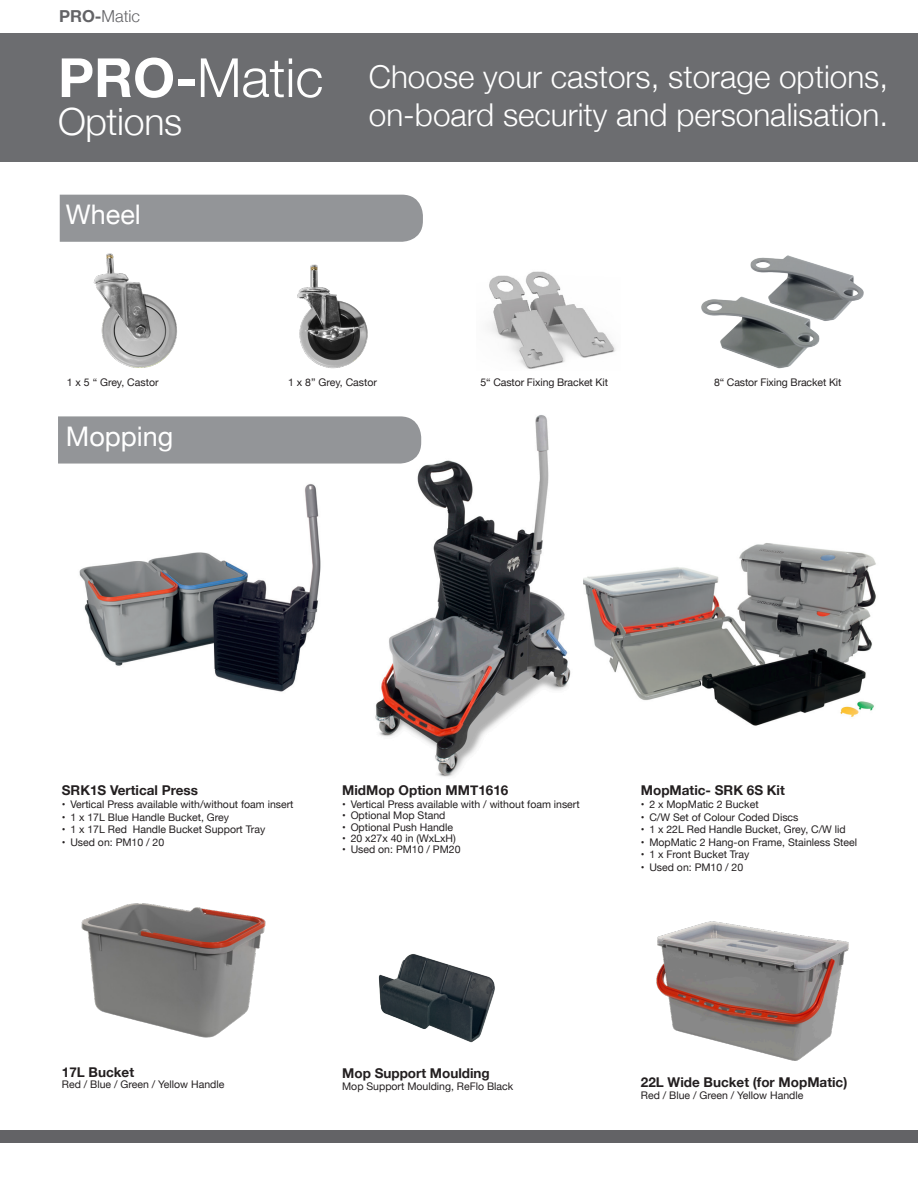
<style>
.page{position:relative;width:918px;height:1188px;background:#fff}
.page>*{position:absolute;margin:0;border:0;box-sizing:border-box;transform-origin:0 0}
.t1{font:300 54px "Helvetica Neue";color:#fff}
.t2{font:300 37.5px "Helvetica Neue";letter-spacing:-.01em;color:#fff}
.t3{font:300 31.5px/37.5px "Helvetica Neue";color:#fff}
.t4{font:27px "Helvetica Neue";color:#fff}
.t5{font:300 16.5px "Helvetica Neue";color:#636366}
.t6{font:700 13.5px "Helvetica Neue";color:#231f20}
.t7{font:10.5px "Helvetica Neue";color:#231f20}
.s1{font-weight:700}
</style>
<div class="page">
<div style="left:0;top:34px;width:918px;height:128px;background:#6c6d70"></div>
<img style="left:378px;top:954px;width:117px;height:89px">
<img style="left:81px;top:903px;width:185px;height:135px">
<img style="left:656px;top:921px;width:193px;height:140px">
<img style="left:297px;top:264px;width:71px;height:105px">
<img style="left:93px;top:253px;width:84px;height:115px">
<img style="left:79px;top:484px;width:242px;height:208px">
<img style="left:583px;top:543px;width:293px;height:183px">
<img style="left:375px;top:415px;width:196px;height:362px">
<img style="left:701px;top:255px;width:163px;height:114px">
<img style="left:488px;top:271px;width:128px;height:98px">
<div style="left:60px;top:195px;width:363px;height:47px;background:#939598"></div>
<div style="left:58px;top:416px;width:363px;height:48px;background:#939598"></div>
<div style="left:0;top:1130px;width:918px;height:12px;background:#636366"></div>
<p class="t5" style="left:59px;top:3px;width:83px"><span class="s1">PRO-</span>Matic</p>
<p class="t1" style="left:58px;top:34px;width:267px"><span class="s1">PRO-</span>Matic</p>
<p class="t2" style="left:58px;top:91px;width:126px">Options</p>
<p class="t4" style="left:66px;top:195px;width:77px">Wheel</p>
<p class="t3" style="left:369px;top:56px;width:521px">Choose your castors, storage options, on-board security and personalisation.</p>
<p class="t7" style="left:67px;top:374px;width:93px">1 x 5 “ Grey, Castor</p>
<p class="t7" style="left:288px;top:374px;width:90px">1 x 8” Grey, Castor</p>
<p class="t7" style="left:481px;top:374px;width:129px">5“ Castor Fixing Bracket Kit</p>
<p class="t7" style="left:714px;top:374px;width:129px">8“ Castor Fixing Bracket Kit</p>
<p class="t4" style="left:66px;top:417px;width:109px">Mopping</p>
<p class="t6" style="left:62px;top:780px;width:138px">SRK1S Vertical Press</p>
<p class="t7" style="left:62px;top:797px;width:233px">• Vertical Press available with/without foam insert</p>
<p class="t7" style="left:62px;top:809px;width:169px">• 1 x 17L Blue Handle Bucket, Grey</p>
<p class="t7" style="left:62px;top:822px;width:205px">• 1 x 17L Red Handle Bucket Support Tray</p>
<p class="t7" style="left:62px;top:835px;width:104px">• Used on: PM10 / 20</p>
<p class="t6" style="left:342px;top:780px;width:168px">MidMop Option MMT1616</p>
<p class="t7" style="left:342px;top:797px;width:239px">• Vertical Press available with / without foam insert</p>
<p class="t7" style="left:342px;top:808px;width:105px">• Optional Mop Stand</p>
<p class="t7" style="left:342px;top:819px;width:113px">• Optional Push Handle</p>
<p class="t7" style="left:342px;top:830px;width:115px">• 20 x27x 40 in (WxLxH)</p>
<p class="t7" style="left:342px;top:842px;width:120px">• Used on: PM10 / PM20</p>
<p class="t6" style="left:641px;top:780px;width:145px">MopMatic- SRK 6S Kit</p>
<p class="t7" style="left:641px;top:797px;width:119px">• 2 x MopMatic 2 Bucket</p>
<p class="t7" style="left:641px;top:809px;width:159px">• C/W Set of Colour Coded Discs</p>
<p class="t7" style="left:641px;top:822px;width:206px">• 1 x 22L Red Handle Bucket, Grey, C/W lid</p>
<p class="t7" style="left:641px;top:835px;width:218px">• MopMatic 2 Hang-on Frame, Stainless Steel</p>
<p class="t7" style="left:641px;top:847px;width:110px">• 1 x Front Bucket Tray</p>
<p class="t7" style="left:641px;top:860px;width:104px">• Used on: PM10 / 20</p>
<p class="t6" style="left:62px;top:1062px;width:74px">17L Bucket</p>
<p class="t7" style="left:62px;top:1077px;width:164px">Red / Blue / Green / Yellow Handle</p>
<p class="t6" style="left:342px;top:1063px;width:149px">Mop Support Moulding</p>
<p class="t7" style="left:342px;top:1079px;width:173px">Mop Support Moulding, ReFlo Black</p>
<p class="t6" style="left:641px;top:1072px;width:208px">22L Wide Bucket (for MopMatic)</p>
<p class="t7" style="left:641px;top:1087px;width:164px">Red / Blue / Green / Yellow Handle</p>
</div>
